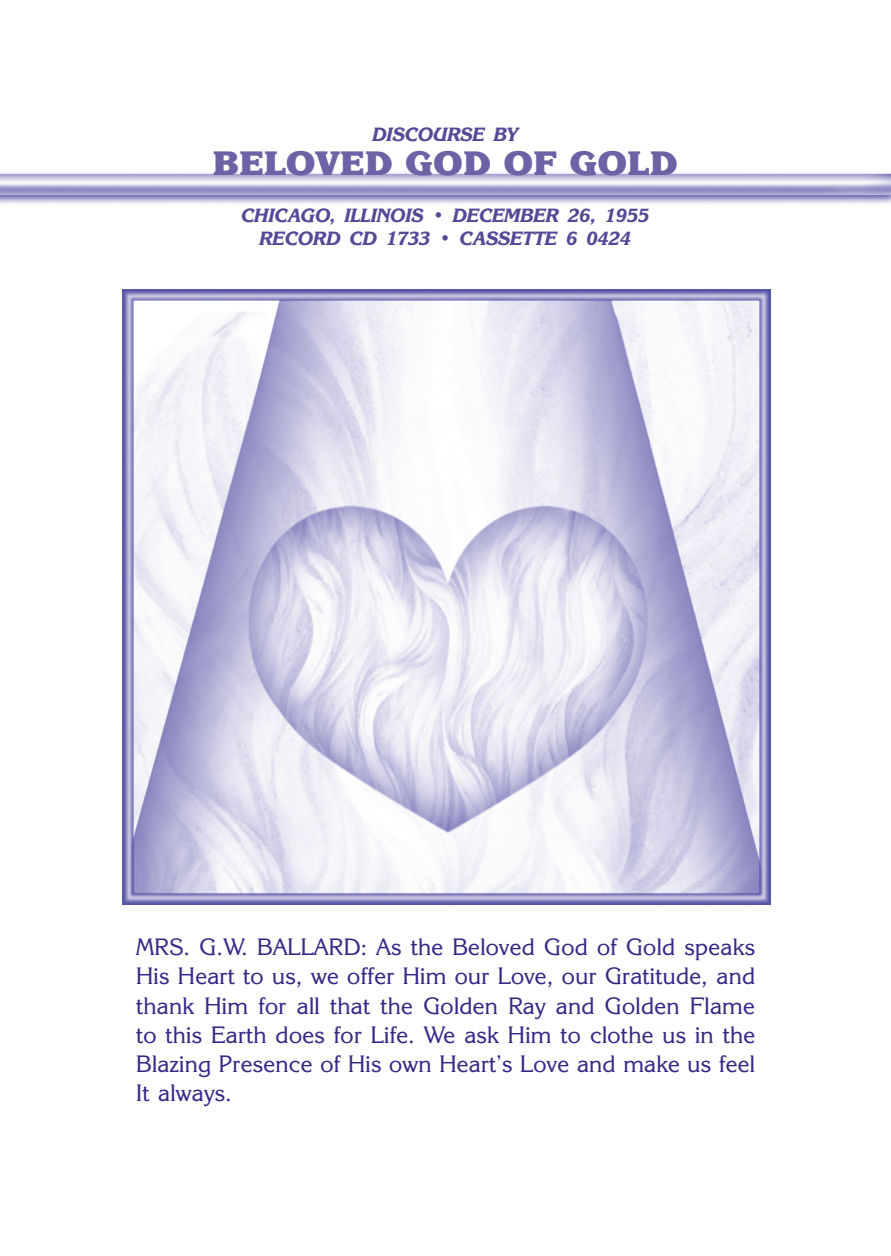
<style>
.page{position:relative;width:891px;height:1256px;background:#fff}
.page>*{position:absolute;margin:0;border:0;box-sizing:border-box;transform-origin:0 0}
._02_DICThead1_15_16{font:800 33.75px "Korinna IT Cby BT";letter-spacing:.015em;color:#6d62a5}
._02_BODY_Korinn_reg{font:23.62px/29.2px "Korinna IT Cby BT";letter-spacing:.015em;color:#352986;text-align:justify}
._02_DICTsubT2_8_5_10{font:italic 800 19.12px "Korinna IT Cby BT";color:#544996;scale:.96 1}
._02_DICTsubT1_8_5_8{font:italic 800 19.12px "Korinna IT Cby BT";color:#544996;scale:.96 1}
</style>
<div class="page">
<img style="left:123px;top:289px;width:648px;height:616px">
<p class="_02_DICTsubT1_8_5_8" style="left:373px;top:123px;width:153px">DISCOURSE BY</p>
<p class="_02_DICThead1_15_16" style="left:213px;top:142px;width:466px">BELOVED GOD OF GOLD</p>
<p class="_02_DICTsubT2_8_5_10" style="left:241px;top:204px;width:427px">CHICAGO, ILLINOIS • DECEMBER 26, 1955</p>
<p class="_02_DICTsubT2_8_5_10" style="left:260px;top:226px;width:388px">RECORD CD 1733 • CASSETTE 6 0424</p>
<p class="_02_BODY_Korinn_reg" style="left:136px;top:932px;width:621px">MRS. G.W. BALLARD: As the Beloved God of Gold speaks His Heart to us, we offer Him our Love, our Gratitude, and thank Him for all that the Golden Ray and Golden Flame to this Earth does for Life. We ask Him to clothe us in the Blazing Presence of His own Heart’s Love and make us feel It always.</p>
</div>
